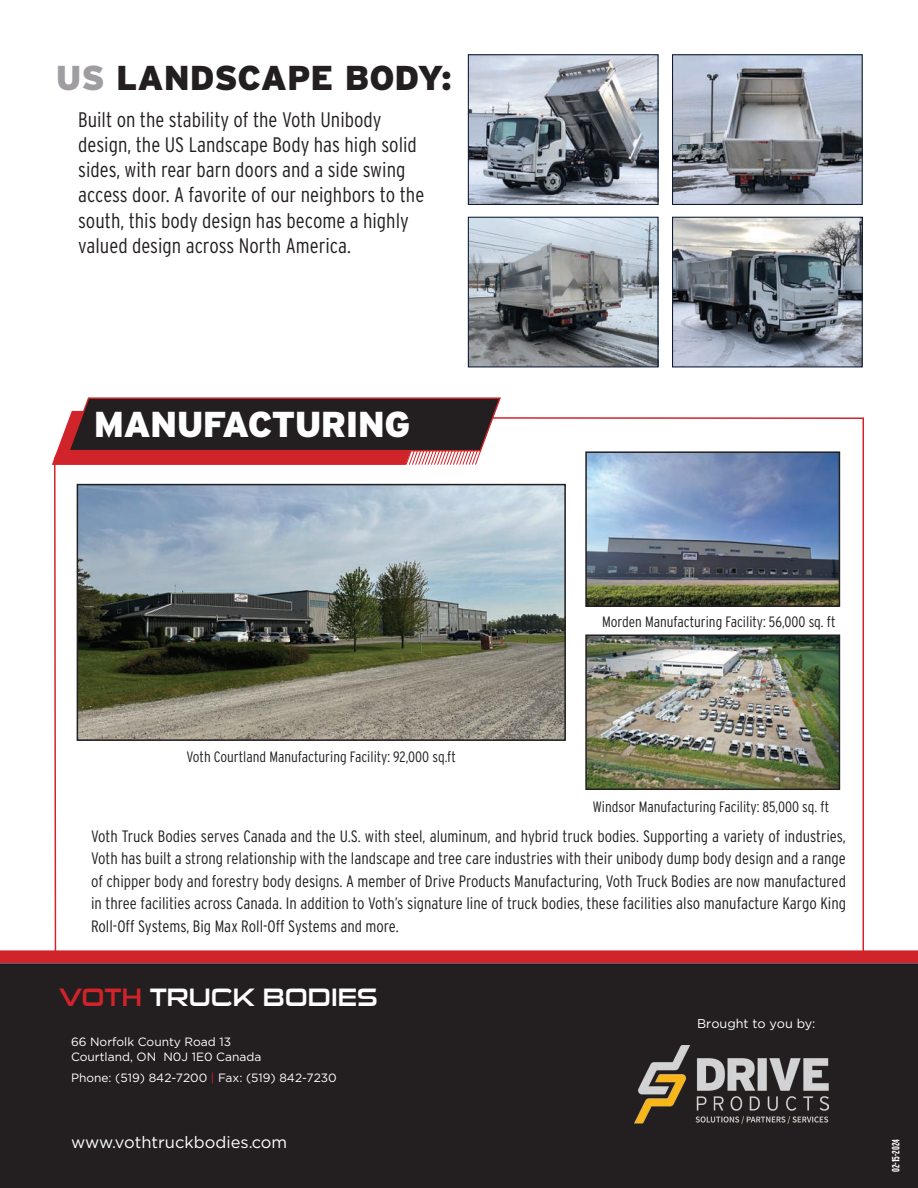
<style>
.page{position:relative;width:918px;height:1188px;background:#fff}
.page>*{position:absolute;margin:0;border:0;box-sizing:border-box;transform-origin:0 0}
.t1{font:900 36px "Interstate";letter-spacing:-.02em;color:#fff}
.t2{font:900 34.5px "Interstate";color:#231f20}
.t3{font:25.35px "Sui Generis Rg";color:#fff}
.t4{font:300 condensed 21px/25.2px "Interstate";color:#231f20}
.t5{font:300 condensed 16.5px/22.5px "Interstate";color:#231f20;text-align:justify}
.t6{font:16.5px "Gotham";color:#fff}
.t7{font:300 condensed 15px "Interstate";color:#231f20}
.t8{font:12.75px "Gotham";color:#fff}
.t9{font:12px/14.4px "Gotham";color:#fff}
.t10{font:700 extra-condensed 10.5px "Interstate";letter-spacing:-.01em;color:#fff}
.s1{color:#9f9da1}
.s2{color:#d1232a}
</style>
<div class="page">
<svg style="left:54px;top:417px;width:810px;height:533px"></svg>
<svg style="left:52px;top:397px;width:450px;height:69px;background:#603639"></svg>
<div style="left:0;top:950px;width:918px;height:13px;background:#d1232a"></div>
<div style="left:0;top:963px;width:918px;height:225px;background:#231f20"></div>
<img style="left:80px;top:487px;width:483px;height:251px">
<div style="left:77px;top:484px;width:489px;height:257px;border:2px solid #231f20"></div>
<img style="left:588px;top:454px;width:249px;height:150px">
<div style="left:585px;top:451px;width:255px;height:156px;border:2px solid #231f20"></div>
<img style="left:588px;top:637px;width:249px;height:150px">
<div style="left:585px;top:634px;width:255px;height:156px;border:2px solid #231f20"></div>
<img style="left:470px;top:56px;width:187px;height:147px">
<div style="left:468px;top:54px;width:191px;height:151px;border:1px solid #0b1931"></div>
<img style="left:470px;top:219px;width:187px;height:146px">
<div style="left:468px;top:217px;width:191px;height:150px;border:1px solid #0b1931"></div>
<img style="left:674px;top:56px;width:187px;height:147px">
<div style="left:672px;top:54px;width:191px;height:151px;border:1px solid #0b1931"></div>
<img style="left:674px;top:219px;width:187px;height:146px">
<div style="left:672px;top:217px;width:191px;height:150px;border:1px solid #0b1931"></div>
<img style="left:634px;top:1045px;width:194px;height:80px">
<h2 class="t2" style="left:56px;top:57px;width:398px"><span class="s1">US</span> LANDSCAPE BODY:</h2>
<p class="t4" style="left:78px;top:107px;width:348px">Built on the stability of the Voth Unibody design, the US Landscape Body has high solid sides, with rear barn doors and a side swing access door. A favorite of our neighbors to the south, this body design has become a highly valued design across North America.</p>
<h1 class="t1" style="left:94px;top:403px;width:318px">MANUFACTURING</h1>
<p class="t7" style="left:602px;top:612px;width:235px">Morden Manufacturing Facility: 56,000 sq. ft</p>
<p class="t7" style="left:186px;top:747px;width:271px">Voth Courtland Manufacturing Facility: 92,000 sq.ft</p>
<p class="t7" style="left:593px;top:797px;width:238px">Windsor Manufacturing Facility: 85,000 sq. ft</p>
<p class="t5" style="left:91px;top:824px;width:757px">Voth Truck Bodies serves Canada and the U.S. with steel, aluminum, and hybrid truck bodies. Supporting a variety of industries, Voth has built a strong relationship with the landscape and tree care industries with their unibody dump body design and a range of chipper body and forestry body designs. A member of Drive Products Manufacturing, Voth Truck Bodies are now manufactured in three facilities across Canada. In addition to Voth’s signature line of truck bodies, these facilities also manufacture Kargo King Roll-Off Systems, Big Max Roll-Off Systems and more.</p>
<h3 class="t3" style="left:59px;top:983px;width:320px"><span class="s2">VOTH</span> TRUCK BODIES</h3>
<p class="t9" style="left:71px;top:1035px;width:192px">66 Norfolk County Road 13<br>Courtland, ON N0J 1E0 Canada</p>
<p class="t9" style="left:71px;top:1070px;width:267px">Phone: (519) 842-7200 <span class="s2">|</span> Fax: (519) 842-7230</p>
<p class="t6" style="left:71px;top:1133px;width:218px">www.vothtruckbodies.com</p>
<p class="t8" style="left:697px;top:1016px;width:120px">Brought to you by:</p>
<p class="t10" style="left:889px;top:1172px;width:34px;rotate:-90deg">02-15-2024</p>
</div>
